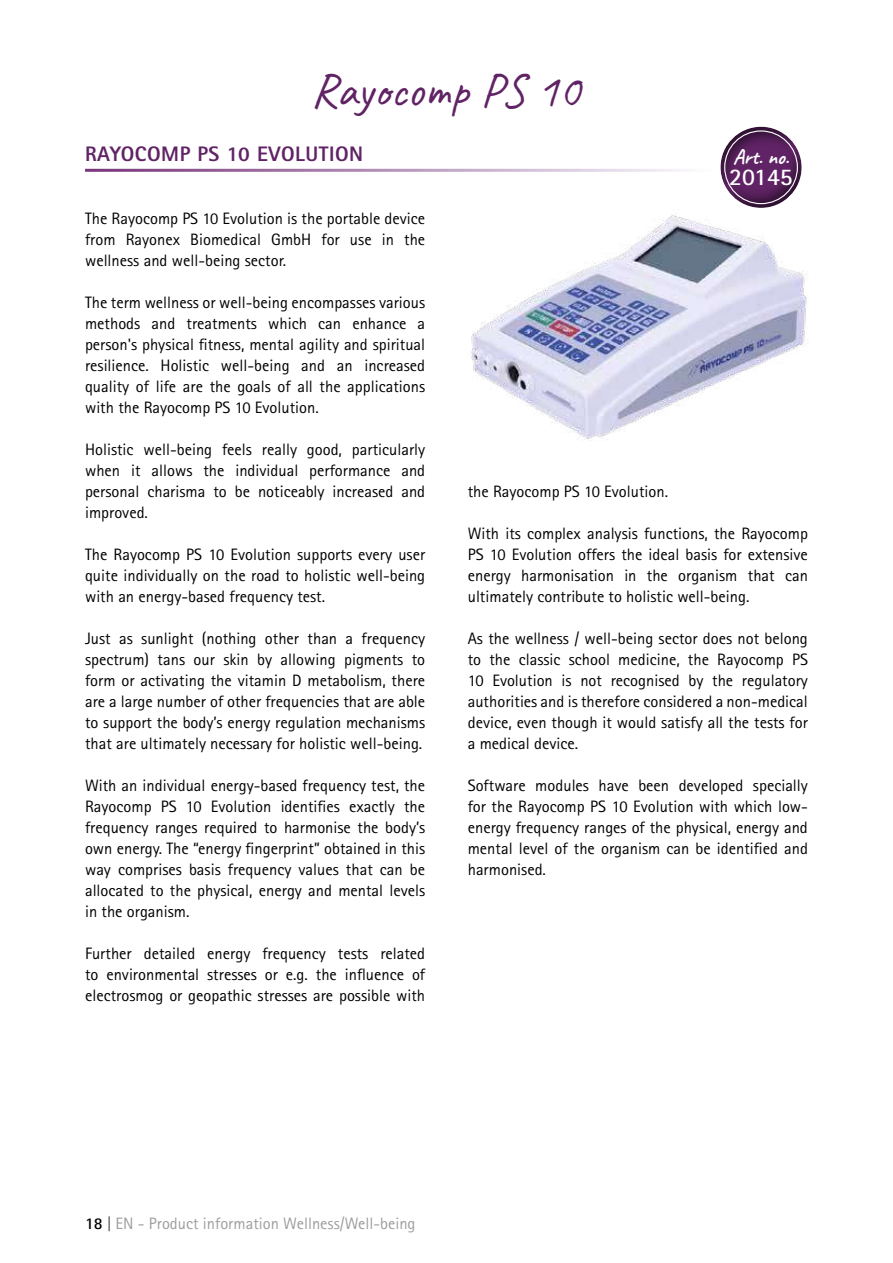
<style>
.page{position:relative;width:893px;height:1263px;background:#fff}
.page>*{position:absolute;margin:0;border:0;box-sizing:border-box;transform-origin:0 0}
.t1{font:48px "Caveat";color:#602365}
.t2{font:700 24px "Rotis Sans Serif";color:#fff}
.t3{font:800 21px "Rotis Sans Serif";letter-spacing:.025em;color:#602365}
.t4{font:700 21px "Caveat";color:#fff}
.t5{font:16.5px/21px "Rotis Sans Serif";color:#000;text-align:justify}
.t6{font:16.5px "Rotis Sans Serif";color:#9d9d9c}
.s1{font-weight:700;color:#000}
.s2{color:#4a4a49}
</style>
<div class="page">
<img style="left:471px;top:209px;width:336px;height:232px">
<div style="left:712px;top:119px;width:96px;height:95px;background:#fff;border-radius:50%"></div>
<div style="left:719px;top:125px;width:84px;height:83px;background:#000;opacity:.5"></div>
<div style="left:724px;top:130px;width:74px;height:74px;border:1px solid #fff;border-radius:50%"></div>
<h1 class="t1" style="left:313px;top:60px;width:269px">Rayocomp PS 10</h1>
<p class="t3" style="left:85px;top:140px;width:280px">RAYOCOMP PS 10 EVOLUTION</p>
<p class="t4" style="left:733px;top:144px;width:57px">Art. no.</p>
<h2 class="t2" style="left:729px;top:161px;width:65px">20145</h2>
<p class="t5" style="left:85px;top:207px;width:342px">The Rayocomp PS 10 Evolution is the portable device from Rayonex Biomedical GmbH for use in the wellness and well-being sector.</p>
<p class="t5" style="left:85px;top:291px;width:342px">The term wellness or well-being encompasses various methods and treatments which can enhance a person's physical fitness, mental agility and spiritual resilience. Holistic well-being and an increased quality of life are the goals of all the applications with the Rayocomp PS 10 Evolution.</p>
<p class="t5" style="left:85px;top:438px;width:342px">Holistic well-being feels really good, particularly when it allows the individual performance and personal charisma to be noticeably increased and improved.</p>
<p class="t5" style="left:85px;top:543px;width:342px">The Rayocomp PS 10 Evolution supports every user quite individually on the road to holistic well-being with an energy-based frequency test.</p>
<p class="t5" style="left:85px;top:627px;width:342px">Just as sunlight (nothing other than a frequency spectrum) tans our skin by allowing pigments to form or activating the vitamin D metabolism, there are a large number of other frequencies that are able to support the body’s energy regulation mechanisms that are ultimately necessary for holistic well-being.</p>
<p class="t5" style="left:85px;top:774px;width:342px">With an individual energy-based frequency test, the Rayocomp PS 10 Evolution identifies exactly the frequency ranges required to harmonise the body’s own energy. The “energy fingerprint” obtained in this way comprises basis frequency values that can be allocated to the physical, energy and mental levels in the organism.</p>
<p class="t5" style="left:85px;top:942px;width:342px">Further detailed energy frequency tests related to environmental stresses or e.g. the influence of electrosmog or geopathic stresses are possible with</p>
<p class="t5" style="left:468px;top:480px;width:202px">the Rayocomp PS 10 Evolution.</p>
<p class="t5" style="left:468px;top:522px;width:342px">With its complex analysis functions, the Rayocomp PS 10 Evolution offers the ideal basis for extensive energy harmonisation in the organism that can ultimately contribute to holistic well-being.</p>
<p class="t5" style="left:468px;top:627px;width:342px">As the wellness / well-being sector does not belong to the classic school medicine, the Rayocomp PS 10 Evolution is not recognised by the regulatory authorities and is therefore considered a non-medical device, even though it would satisfy all the tests for a medical device.</p>
<p class="t5" style="left:468px;top:774px;width:342px">Software modules have been developed specially for the Rayocomp PS 10 Evolution with which low&shy;energy frequency ranges of the physical, energy and mental level of the organism can be identified and harmonised.</p>
<p class="t6" style="left:85px;top:1214px;width:332px"><span class="s1">18</span> <span class="s2">|</span> EN - Product information Wellness/Well-being</p>
</div>
